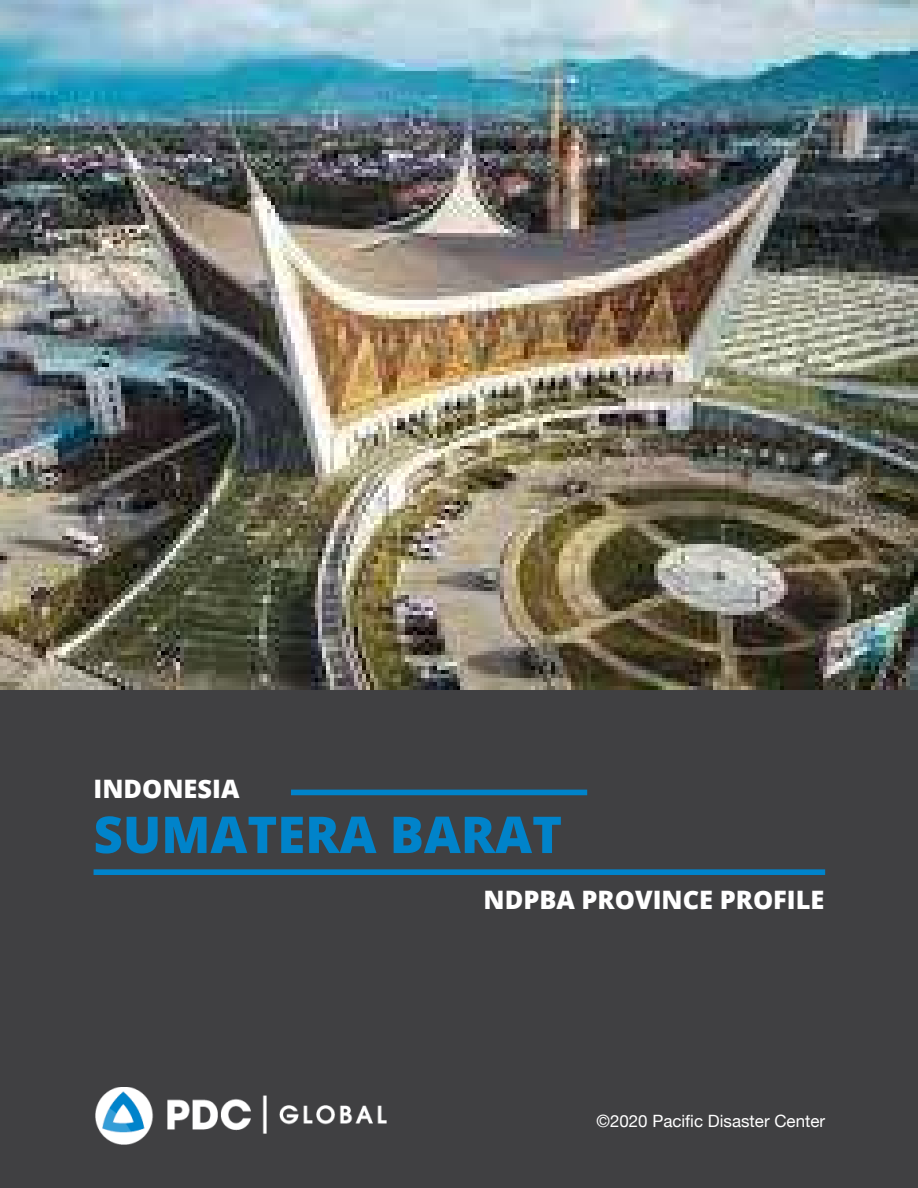
<style>
.page{position:relative;width:918px;height:1188px;background:#fff}
.page>*{position:absolute;margin:0;border:0;box-sizing:border-box;transform-origin:0 0}
.t1{font:800 50.85px "Open Sans";color:#0083ca}
.t2{font:800 25.35px "Open Sans";color:#fff}
.t3{font:16.95px "Helvetica Neue";color:#fff}
</style>
<div class="page">
<div style="left:0;top:690px;width:918px;height:498px;background:#404042"></div>
<div style="left:291px;top:790px;width:296px;height:5px;background:#0083ca"></div>
<div style="left:94px;top:869px;width:731px;height:6px;background:#0083ca"></div>
<img style="left:0;top:0;width:918px;height:690px">
<img style="left:96px;top:1087px;width:290px;height:57px">
<p class="t2" style="left:94px;top:778px;width:147px">INDONESIA</p>
<h1 class="t1" style="left:94px;top:814px;width:470px">SUMATERA BARAT</h1>
<p class="t2" style="left:484px;top:890px;width:342px">NDPBA PROVINCE PROFILE</p>
<p class="t3" style="left:596px;top:1109px;width:230px">©2020 Pacific Disaster Center</p>
</div>
